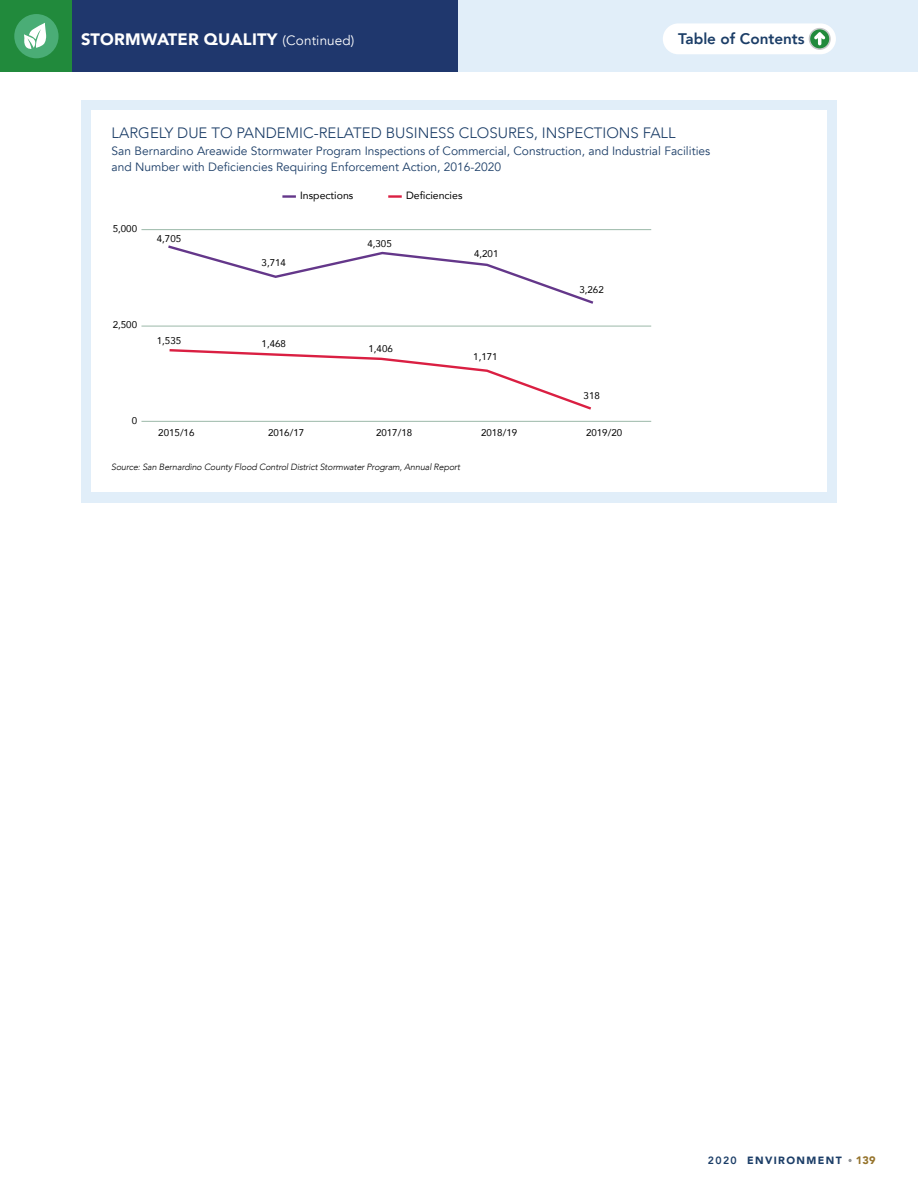
<style>
.page{position:relative;width:918px;height:1188px;background:#fff}
.page>*{position:absolute;margin:0;border:0;box-sizing:border-box;transform-origin:0 0}
.t1{font:900 16.5px "Avenir";letter-spacing:.01em;color:#fff}
.t2{font:800 15.3px "Avenir";color:#1b3d67}
.t3{font:300 15px "Avenir";color:#1b3d67}
.t4{font:12px/16.5px "Avenir";color:#1b3d67}
.t5{font:900 10.8px "Avenir";color:#95732b}
.t6{font:10.5px "Avenir";color:#000}
.t7{font:900 10.5px "Avenir";letter-spacing:.13em;color:#1b3d67}
.t8{font:9.75px "Avenir";color:#000}
.t9{font:italic 300 9px "Avenir";letter-spacing:-.015em;color:#000}
.s1{font-weight:400;font-size:13.5px}
.s2{font-weight:800}
</style>
<div class="page">
<div style="left:456px;top:0;width:462px;height:71px;background:#e1eef9"></div>
<div style="left:71px;top:0;width:387px;height:71px;background:#1f376d"></div>
<div style="left:0;top:0;width:71px;height:71px;background:#218a3c"></div>
<div style="left:14px;top:14px;width:45px;height:44px;background:#4aad76;border-radius:50%"></div>
<svg style="left:24px;top:23px;width:22px;height:26px"></svg>
<div style="left:81px;top:100px;width:756px;height:403px;background:#e1eef9"></div>
<div style="left:91px;top:111px;width:736px;height:381px;background:#fff"></div>
<hr style="left:141px;top:421px;width:510px;height:1px;background:#9bb8a8">
<hr style="left:141px;top:326px;width:510px;height:1px;background:#9bb8a8">
<hr style="left:141px;top:229px;width:510px;height:1px;background:#9bb8a8">
<svg style="left:168px;top:245px;width:426px;height:59px"></svg>
<svg style="left:169px;top:349px;width:422px;height:61px"></svg>
<hr style="left:282px;top:195px;width:14px;height:3px;background:#64378a">
<hr style="left:388px;top:195px;width:14px;height:3px;background:#da1f42">
<svg style="left:848px;top:1159px;width:4px;height:3px"></svg>
<div style="left:663px;top:23px;width:173px;height:31px;background:#fff;border-radius:15px"></div>
<svg style="left:809px;top:29px;width:21px;height:20px"></svg>
<div style="left:809px;top:28px;width:22px;height:22px;border:2px solid #c7c8ca;border-radius:50%"></div>
<svg style="left:814px;top:31px;width:11px;height:14px"></svg>
<h1 class="t1" style="left:81px;top:25px;width:275px">STORMWATER QUALITY <span class="s1">(Continued)</span></h1>
<p class="t2" style="left:678px;top:27px;width:128px">Table of Contents</p>
<p class="t3" style="left:112px;top:124px;width:565px">LARGELY DUE TO PANDEMIC-RELATED BUSINESS CLOSURES, INSPECTIONS FALL</p>
<p class="t4" style="left:112px;top:143px;width:600px">San Bernardino Areawide Stormwater Program Inspections of Commercial, Construction, and Industrial Facilities and Number with Deficiencies Requiring Enforcement Action, 2016-2020</p>
<p class="t8" style="left:113px;top:221px;width:26px">5,000</p>
<p class="t8" style="left:113px;top:317px;width:26px">2,500</p>
<p class="t8" style="left:132px;top:413px;width:7px">0</p>
<p class="t8" style="left:157px;top:230px;width:26px">4,705</p>
<p class="t8" style="left:262px;top:255px;width:26px">3,714</p>
<p class="t6" style="left:300px;top:187px;width:55px">Inspections</p>
<p class="t6" style="left:406px;top:187px;width:58px">Deficiencies</p>
<p class="t8" style="left:367px;top:235px;width:26px">4,305</p>
<p class="t8" style="left:474px;top:246px;width:26px">4,201</p>
<p class="t8" style="left:157px;top:333px;width:26px">1,535</p>
<p class="t8" style="left:262px;top:336px;width:26px">1,468</p>
<p class="t8" style="left:369px;top:341px;width:26px">1,406</p>
<p class="t8" style="left:473px;top:349px;width:26px">1,171</p>
<p class="t8" style="left:579px;top:282px;width:26px">3,262</p>
<p class="t8" style="left:584px;top:388px;width:18px">318</p>
<p class="t8" style="left:158px;top:425px;width:38px">2015/16</p>
<p class="t8" style="left:268px;top:425px;width:38px">2016/17</p>
<p class="t8" style="left:376px;top:425px;width:38px">2017/18</p>
<p class="t8" style="left:481px;top:425px;width:38px">2018/19</p>
<p class="t8" style="left:586px;top:425px;width:38px">2019/20</p>
<p class="t9" style="left:111px;top:462px;width:350px">Source: San Bernardino County Flood Control District Stormwater Program, Annual Report</p>
<p class="t7" style="left:708px;top:1152px;width:135px"><span class="s2">2020</span> ENVIRONMENT</p>
<p class="t5" style="left:856px;top:1151px;width:22px">139</p>
</div>
